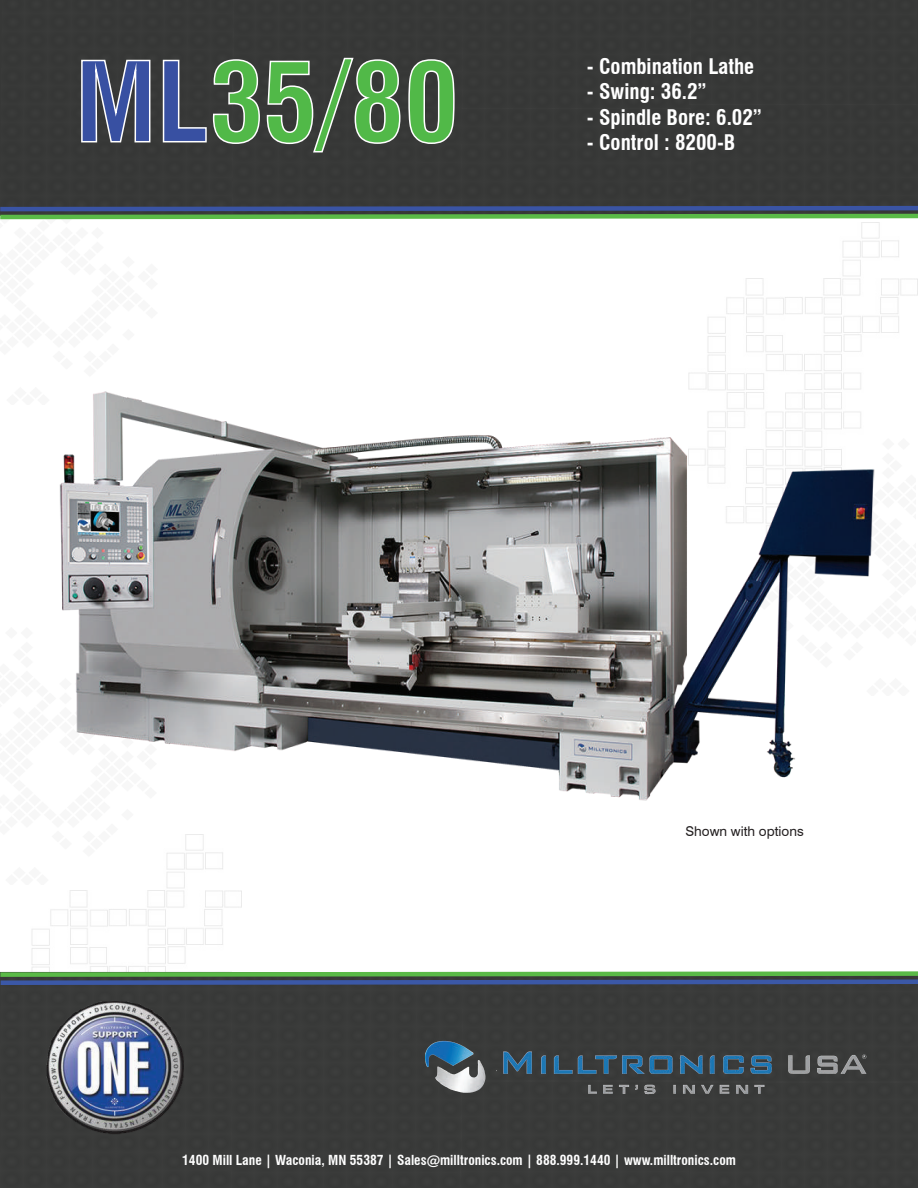
<style>
.page{position:relative;width:918px;height:1188px;background:#fff}
.page>*{position:absolute;margin:0;border:0;box-sizing:border-box;transform-origin:0 0}
.t1{font:700 condensed 108px "Swiss 721 BT";color:#51b948}
.t2{font:700 condensed 21px "Swiss 721 BT";color:#fff}
.t3{font:700 condensed 13.5px "Swiss 721 BT";color:#fff}
.t4{font:13.5px "Swiss 721 BT";color:#231f20}
.s1{color:#3850a2}
</style>
<div class="page">
<div style="left:1px;top:0;width:231px;height:204px;background:#373837"></div>
<div style="left:232px;top:0;width:231px;height:204px;background:#373837"></div>
<div style="left:461px;top:109px;width:229px;height:95px;background:#373837"></div>
<div style="left:463px;top:0;width:227px;height:108px;background:#373837"></div>
<div style="left:690px;top:0;width:228px;height:204px;background:#373837"></div>
<div style="left:0;top:987px;width:690px;height:201px;background:#393a39"></div>
<div style="left:690px;top:987px;width:228px;height:201px;background:#393a39"></div>
<img style="left:35px;top:993px;width:158px;height:161px">
<svg style="left:0;top:969px;width:918px;height:18px"></svg>
<svg style="left:0;top:204px;width:918px;height:16px"></svg>
<svg style="left:80px;top:55px;width:71px;height:88px"></svg>
<svg style="left:162px;top:57px;width:239px;height:96px"></svg>
<svg style="left:408px;top:58px;width:47px;height:87px"></svg>
<img style="left:405px;top:1030px;width:485px;height:75px">
<img style="left:59px;top:382px;width:824px;height:419px">
<h1 class="t1" style="left:75px;top:38px;width:385px"><span class="s1">ML</span>35/80</h1>
<h2 class="t2" style="left:587px;top:54px;width:169px">- Combination Lathe</h2>
<h2 class="t2" style="left:587px;top:79px;width:121px">- Swing: 36.2”</h2>
<h2 class="t2" style="left:587px;top:104px;width:177px">- Spindle Bore: 6.02”</h2>
<h2 class="t2" style="left:587px;top:129px;width:150px">- Control : 8200-B</h2>
<p class="t4" style="left:686px;top:823px;width:120px">Shown with options</p>
<p class="t3" style="left:182px;top:1152px;width:555px">1400 Mill Lane | Waconia, MN 55387 | Sales@milltronics.com | 888.999.1440 | www.milltronics.com</p>
</div>
